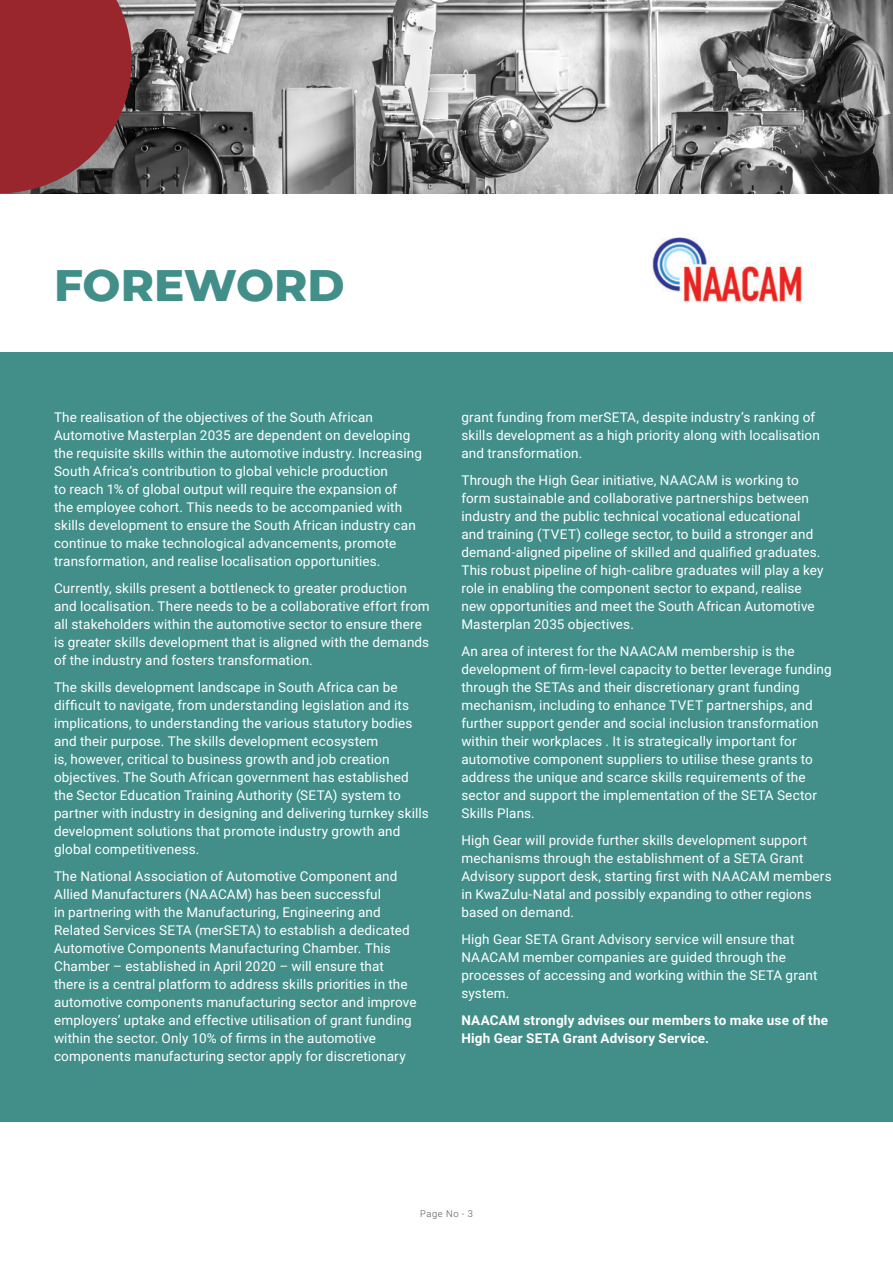
<style>
.page{position:relative;width:893px;height:1263px;background:#fff}
.page>*{position:absolute;margin:0;border:0;box-sizing:border-box;transform-origin:0 0}
.t1{font:800 45px "Montserrat";color:#428f8a}
.t2{font:13.5px/18px "Roboto";letter-spacing:.01em;color:#fff}
.t3{font:700 13.5px/18px "Roboto";letter-spacing:.015em;color:#fff}
.t4{font:300 9.3px "Roboto";letter-spacing:.07em;color:#4e555a}
</style>
<div class="page">
<div style="left:0;top:353px;width:893px;height:769px;background:#428f8a"></div>
<img style="left:132px;top:0;width:761px;height:193px">
<svg style="left:0;top:0;width:132px;height:193px;background:#8e2d32"></svg>
<img style="left:650px;top:237px;width:152px;height:65px">
<h1 class="t1" style="left:54px;top:265px;width:292px">FOREWORD</h1>
<p class="t2" style="left:54px;top:409px;width:369px">The realisation of the objectives of the South African Automotive Masterplan 2035 are dependent on developing the requisite skills within the automotive industry. Increasing South Africa’s contribution to global vehicle production<br>to reach 1% of global output will require the expansion of<br>the employee cohort. This needs to be accompanied with skills development to ensure the South African industry can continue to make technological advancements, promote transformation, and realise localisation opportunities.</p>
<p class="t2" style="left:54px;top:580px;width:377px">Currently, skills present a bottleneck to greater production and localisation. There needs to be a collaborative effort from all stakeholders within the automotive sector to ensure there is greater skills development that is aligned with the demands of the industry and fosters transformation.</p>
<p class="t2" style="left:54px;top:679px;width:376px">The skills development landscape in South Africa can be difficult to navigate, from understanding legislation and its implications, to understanding the various statutory bodies and their purpose. The skills development ecosystem<br>is, however, critical to business growth and job creation objectives. The South African government has established the Sector Education Training Authority (SETA) system to partner with industry in designing and delivering turnkey skills development solutions that promote industry growth and global competitiveness.</p>
<p class="t2" style="left:54px;top:868px;width:364px">The National Association of Automotive Component and Allied Manufacturers (NAACAM) has been successful<br>in partnering with the Manufacturing, Engineering and Related Services SETA (merSETA) to establish a dedicated Automotive Components Manufacturing Chamber. This Chamber – established in April 2020 – will ensure that there is a central platform to address skills priorities in the automotive components manufacturing sector and improve employers’ uptake and effective utilisation of grant funding within the sector. Only 10% of firms in the automotive components manufacturing sector apply for discretionary</p>
<p class="t2" style="left:461px;top:409px;width:360px">grant funding from merSETA, despite industry’s ranking of skills development as a high priority along with localisation and transformation.</p>
<p class="t2" style="left:461px;top:472px;width:364px">Through the High Gear initiative, NAACAM is working to form sustainable and collaborative partnerships between industry and the public technical vocational educational and training (TVET) college sector, to build a stronger and demand-aligned pipeline of skilled and qualified graduates.<br>This robust pipeline of high-calibre graduates will play a key role in enabling the component sector to expand, realise new opportunities and meet the South African Automotive Masterplan 2035 objectives.</p>
<p class="t2" style="left:461px;top:643px;width:372px">An area of interest for the NAACAM membership is the development of firm-level capacity to better leverage funding through the SETAs and their discretionary grant funding mechanism, including to enhance TVET partnerships, and further support gender and social inclusion transformation within their workplaces . It is strategically important for automotive component suppliers to utilise these grants to address the unique and scarce skills requirements of the sector and support the implementation of the SETA Sector Skills Plans.</p>
<p class="t2" style="left:461px;top:832px;width:372px">High Gear will provide further skills development support mechanisms through the establishment of a SETA Grant Advisory support desk, starting first with NAACAM members in KwaZulu-Natal and possibly expanding to other regions based on demand.</p>
<p class="t2" style="left:461px;top:931px;width:358px">High Gear SETA Grant Advisory service will ensure that NAACAM member companies are guided through the processes of accessing and working within the SETA grant system.</p>
<p class="t3" style="left:461px;top:1012px;width:368px">NAACAM strongly advises our members to make use of the<br>High Gear SETA Grant Advisory Service.</p>
<p class="t4" style="left:420px;top:1209px;width:54px">Page No - 3</p>
</div>
